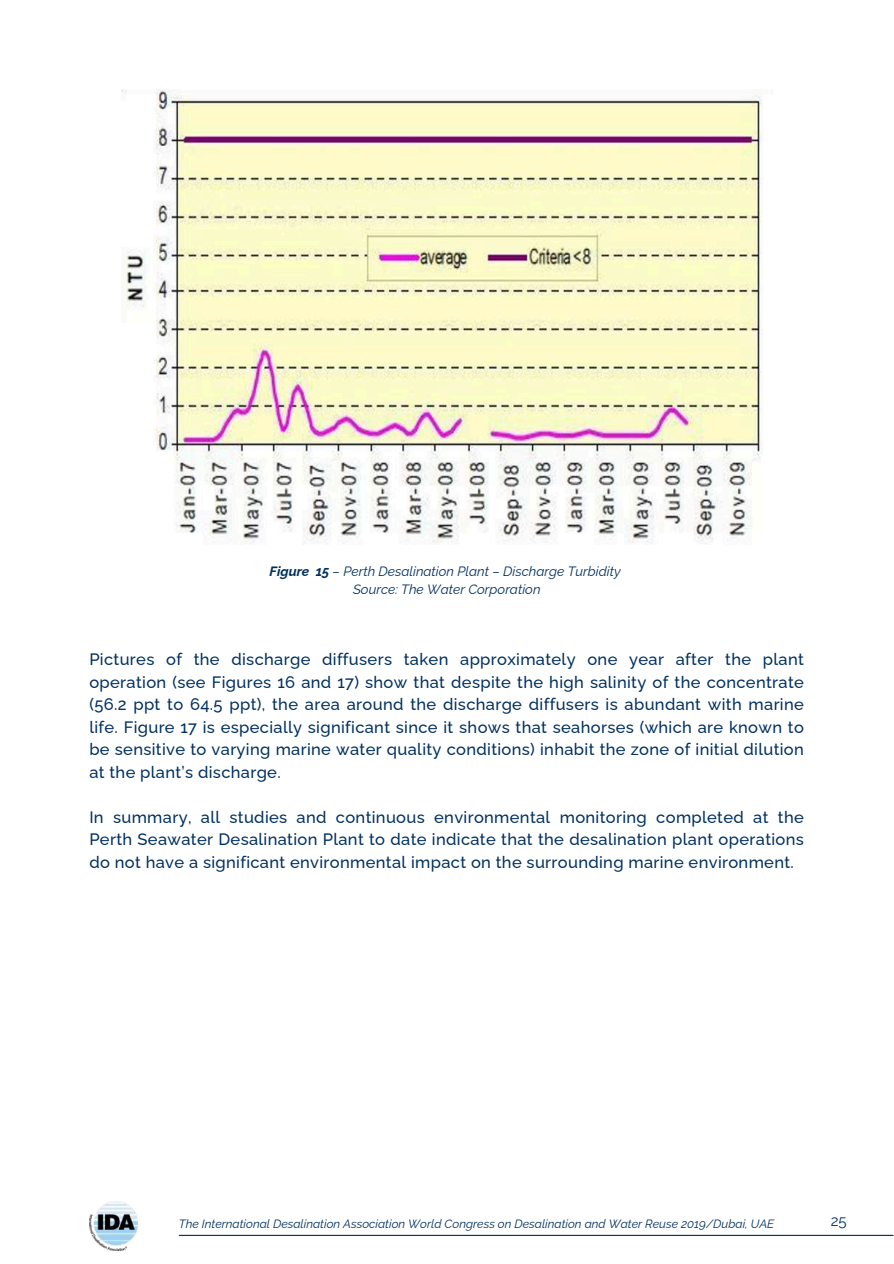
<style>
.page{position:relative;width:894px;height:1264px;background:#fff}
.page>*{position:absolute;margin:0;border:0;box-sizing:border-box;transform-origin:0 0}
.t1{font:500 16.5px/22.5px "Raleway";letter-spacing:.02em;color:#003060;text-align:justify}
.t2{font:15px "Raleway";color:#003060}
.t3{font:italic 13.5px/18px "Raleway";color:#003060;text-align:center}
.t4{font:italic 12px "Raleway";color:#003060}
.s1{font-weight:700}
</style>
<div class="page">
<hr style="left:179px;top:1234px;width:713px;height:1px;background:#003060">
<img style="left:89px;top:1201px;width:49px;height:49px">
<img style="left:121px;top:89px;width:642px;height:455px">
<p class="t3" style="left:269px;top:562px;width:352px"><span class="s1">Figure 15</span> – Perth Desalination Plant – Discharge Turbidity<br>Source: The Water Corporation</p>
<p class="t1" style="left:89px;top:648px;width:715px">Pictures of the discharge diffusers taken approximately one year after the plant operation (see Figures 16 and 17) show that despite the high salinity of the concentrate (56.2 ppt to 64.5 ppt), the area around the discharge diffusers is abundant with marine life. Figure 17 is especially significant since it shows that seahorses (which are known to be sensitive to varying marine water quality conditions) inhabit the zone of initial dilution at the plant’s discharge.</p>
<p class="t1" style="left:89px;top:805px;width:715px">In summary, all studies and continuous environmental monitoring completed at the Perth Seawater Desalination Plant to date indicate that the desalination plant operations do not have a significant environmental impact on the surrounding marine environment.</p>
<p class="t4" style="left:179px;top:1216px;width:597px">The International Desalination Association World Congress on Desalination and Water Reuse 2019/Dubai, UAE</p>
<p class="t2" style="left:830px;top:1212px;width:17px">25</p>
</div>
